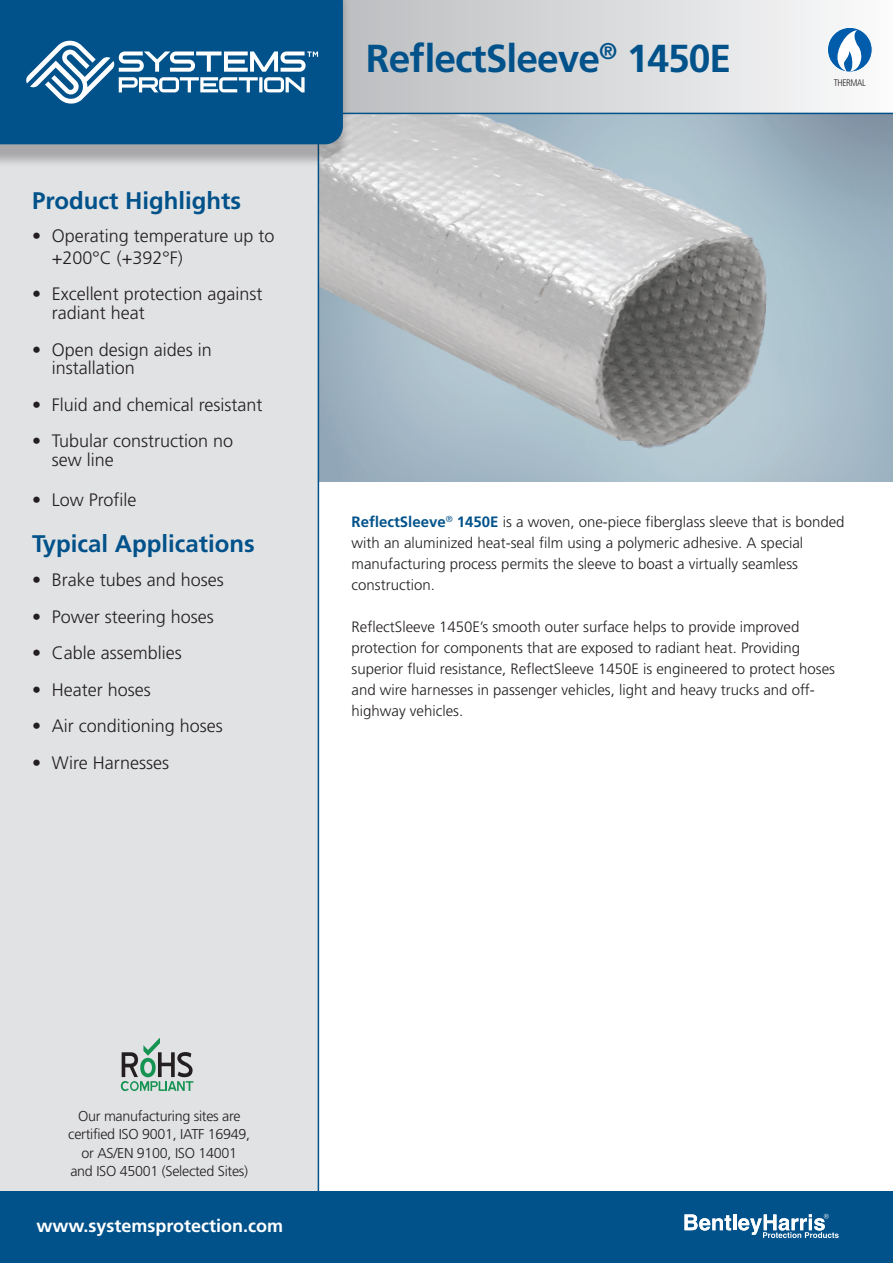
<style>
.page{position:relative;width:893px;height:1263px;background:#fff}
.page>*{position:absolute;margin:0;border:0;box-sizing:border-box;transform-origin:0 0}
.Product_Name{font:700 39px "Frutiger LT Pro";letter-spacing:-.025em;color:#01528a}
.Sidebar_Head{font:700 24px "Frutiger LT Pro";color:#01528a}
.Sidebar_Bullet{font:300 18px/18.6px "Frutiger LT Pro";color:#231f20}
.t1{font:700 18px "Frutiger LT Pro";color:#fff}
.Body{font:300 15px/21px "Frutiger LT Pro";color:#231f20}
.t2{font:300 14.25px/18.3px "Frutiger";letter-spacing:-.02em;color:#231f20;text-align:center}
.t3{font:300 condensed 9.45px "Frutiger LT Pro";letter-spacing:-.04em;color:#231f20}
.s1{font-weight:700;color:#01528a}
</style>
<div class="page">
<img style="left:319px;top:114px;width:574px;height:368px">
<div style="left:0;top:168px;width:319px;height:1023px;background:#e1e2e4"></div>
<svg style="left:351px;top:0;width:542px;height:114px"></svg>
<div style="left:0;top:0;width:351px;height:168px;background:#231f20;opacity:.3"></div>
<div style="left:0;top:0;width:343px;height:144px;background:#01528a"></div>
<div style="left:0;top:1191px;width:893px;height:72px;background:#01528a"></div>
<svg style="left:121px;top:1038px;width:72px;height:53px;background:#a3b6ad"></svg>
<svg style="left:684px;top:1214px;width:47px;height:16px"></svg>
<hr style="left:733px;top:1214px;width:3px;height:16px;background:#fff">
<svg style="left:738px;top:1214px;width:101px;height:24px"></svg>
<div style="left:827px;top:27px;width:45px;height:45px;background:#015dab;border-radius:50%"></div>
<div style="left:827px;top:27px;width:45px;height:45px;border:1px solid #fff;border-radius:50%"></div>
<svg style="left:833px;top:30px;width:29px;height:41px"></svg>
<svg style="left:26px;top:41px;width:292px;height:63px"></svg>
<p class="Sidebar_Head" style="left:32px;top:186px;width:210px">Product Highlights</p>
<p class="Sidebar_Bullet" style="left:52px;top:225px;width:224px;line-height:21.6px;text-indent:-20px">• Operating temperature up to +200°C (+392°F)</p>
<p class="Sidebar_Bullet" style="left:52px;top:285px;width:212px;text-indent:-20px">• Excellent protection against radiant heat</p>
<p class="Sidebar_Bullet" style="left:52px;top:340px;width:162px;text-indent:-20px">• Open design aides in installation</p>
<p class="Sidebar_Bullet" style="left:32px;top:395px;width:232px">• Fluid and chemical resistant</p>
<p class="Sidebar_Bullet" style="left:52px;top:432px;width:183px;text-indent:-20px">• Tubular construction no sew line</p>
<p class="Sidebar_Bullet" style="left:32px;top:490px;width:106px">• Low Profile</p>
<p class="Sidebar_Head" style="left:32px;top:530px;width:224px">Typical Applications</p>
<p class="Sidebar_Bullet" style="left:32px;top:570px;width:193px">• Brake tubes and hoses</p>
<p class="Sidebar_Bullet" style="left:32px;top:607px;width:183px">• Power steering hoses</p>
<p class="Sidebar_Bullet" style="left:32px;top:644px;width:151px">• Cable assemblies</p>
<p class="Sidebar_Bullet" style="left:32px;top:680px;width:120px">• Heater hoses</p>
<p class="Sidebar_Bullet" style="left:32px;top:717px;width:192px">• Air conditioning hoses</p>
<p class="Sidebar_Bullet" style="left:32px;top:753px;width:138px">• Wire Harnesses</p>
<p class="Product_Name" style="left:366px;top:35px;width:367px">ReflectSleeve<sup>®</sup> 1450E</p>
<p class="t3" style="left:834px;top:77px;width:34px">THERMAL</p>
<p class="Body" style="left:352px;top:511px;width:494px"><span class="s1">ReflectSleeve</span><sup>®</sup> <span class="s1">1450E</span> is a woven, one-piece fiberglass sleeve that is bonded with an aluminized heat-seal film using a polymeric adhesive. A special manufacturing process permits the sleeve to boast a virtually seamless construction.</p>
<p class="Body" style="left:352px;top:616px;width:485px">ReflectSleeve 1450E’s smooth outer surface helps to provide improved protection for components that are exposed to radiant heat. Providing superior fluid resistance, ReflectSleeve 1450E is engineered to protect hoses and wire harnesses in passenger vehicles, light and heavy trucks and off&shy;highway vehicles.</p>
<p class="t2" style="left:68px;top:1107px;width:183px">Our manufacturing sites are certified ISO 9001, IATF 16949, or AS/EN 9100, ISO 14001<br>and ISO 45001 (Selected Sites)</p>
<p class="t1" style="left:36px;top:1214px;width:248px">www.systemsprotection.com</p>
</div>
